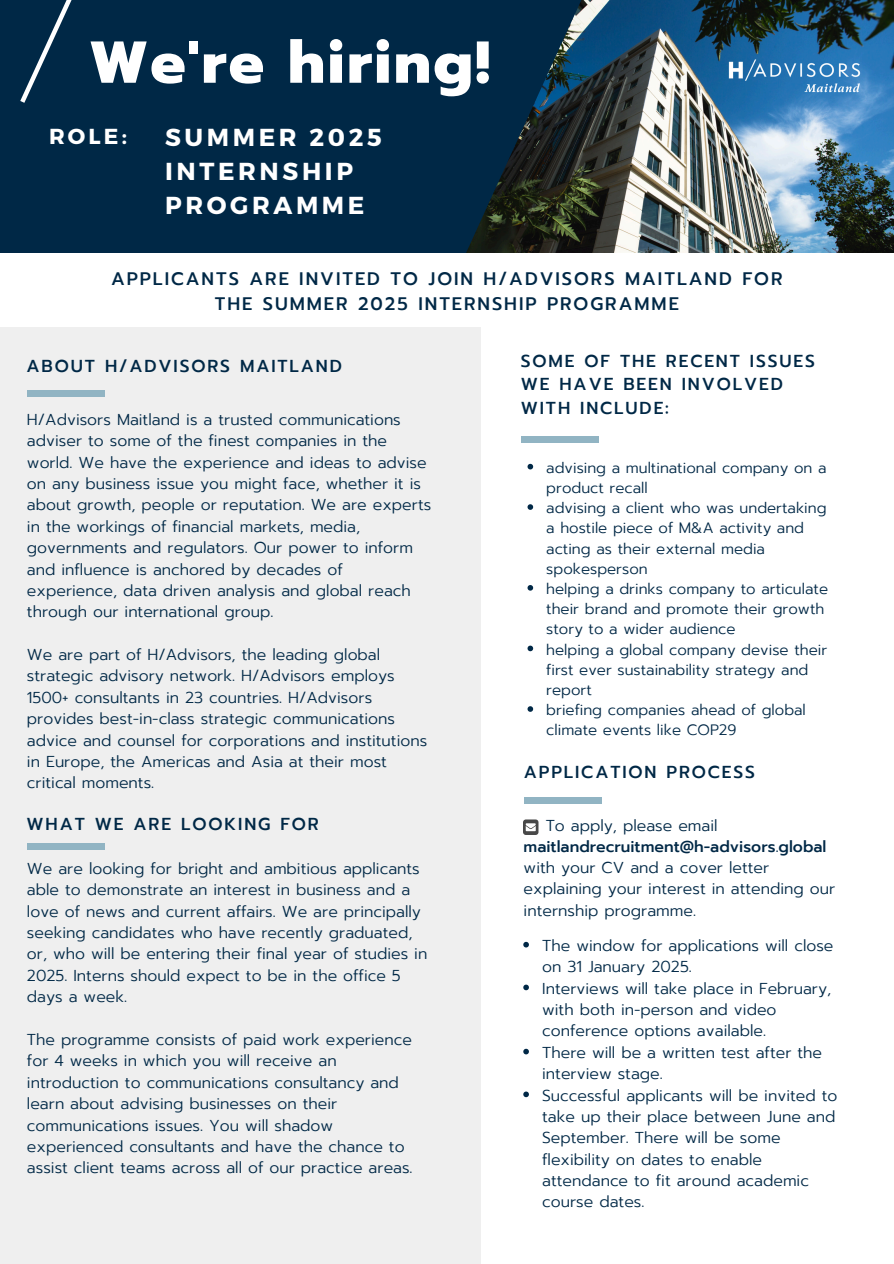
<style>
.page{position:relative;width:894px;height:1264px;background:#fff}
.page>*{position:absolute;margin:0;border:0;box-sizing:border-box;transform-origin:0 0}
.t1{font:800 59.1px "Prompt";letter-spacing:.04em;color:#fff}
.t2{font:700 24.6px/33.8px "Montserrat";letter-spacing:.145em;color:#fff}
.t3{font:700 21.75px "Montserrat";color:#fff}
.t4{font:500 18.15px/24.8px "Prompt";letter-spacing:.11em;color:#002846;text-align:center}
.t5{font:500 17.25px/23.5px "Prompt";letter-spacing:.11em;color:#002846}
.t6{font:300 15.75px/21.3px "Prompt";color:#002846}
.t7{font:500 15.75px "Prompt";color:#002846}
.t8{font:300 15px/20.2px "Prompt";color:#002846}
</style>
<div class="page">
<img style="left:715px;top:0;width:178px;height:253px">
<svg style="left:0;top:0;width:715px;height:253px;background:#16374d"></svg>
<img style="left:715px;top:48px;width:157px;height:58px">
<div style="left:0;top:328px;width:480px;height:935px;background:#efefef"></div>
<div style="left:16px;top:0;width:158px;height:108px;background:#002846"></div>
<div style="left:523px;top:797px;width:78px;height:7px;background:#91b4c3"></div>
<div style="left:520px;top:436px;width:78px;height:7px;background:#91b4c3"></div>
<svg style="left:523px;top:819px;width:15px;height:16px"></svg>
<svg style="left:523px;top:941px;width:5px;height:6px"></svg>
<svg style="left:523px;top:984px;width:5px;height:6px"></svg>
<svg style="left:523px;top:1048px;width:5px;height:6px"></svg>
<svg style="left:523px;top:1091px;width:5px;height:6px"></svg>
<div style="left:27px;top:390px;width:78px;height:7px;background:#91b4c3"></div>
<div style="left:27px;top:843px;width:78px;height:7px;background:#91b4c3"></div>
<svg style="left:527px;top:464px;width:6px;height:5px"></svg>
<svg style="left:527px;top:504px;width:6px;height:6px"></svg>
<svg style="left:527px;top:585px;width:6px;height:5px"></svg>
<svg style="left:527px;top:645px;width:6px;height:6px"></svg>
<svg style="left:527px;top:706px;width:6px;height:5px"></svg>
<p class="t1" style="left:89px;top:18px;width:402px">We're hiring!</p>
<h2 class="t3" style="left:49px;top:122px;width:79px">ROLE:</h2>
<h3 class="t2" style="left:165px;top:119px;width:218px">SUMMER 2025<br>INTERNSHIP<br>PROGRAMME</h3>
<h1 class="t4" style="left:111px;top:267px;width:673px">APPLICANTS ARE INVITED TO JOIN H/ADVISORS MAITLAND FOR<br>THE SUMMER 2025 INTERNSHIP PROGRAMME</h1>
<p class="t5" style="left:27px;top:354px;width:317px">ABOUT H/ADVISORS MAITLAND</p>
<p class="t6" style="left:27px;top:409px;width:406px">H/Advisors Maitland is a trusted communications adviser to some of the finest companies in the world. We have the experience and ideas to advise on any business issue you might face, whether it is about growth, people or reputation. We are experts in the workings of financial markets, media, governments and regulators. Our power to inform and influence is anchored by decades of experience, data driven analysis and global reach through our international group.</p>
<h4 class="t6" style="left:27px;top:644px;width:401px">We are part of H/Advisors, the leading global strategic advisory network. H/Advisors employs 1500+ consultants in 23 countries. H/Advisors provides best-in-class strategic communications advice and counsel for corporations and institutions in Europe, the Americas and Asia at their most critical moments.</h4>
<p class="t5" style="left:27px;top:812px;width:294px">WHAT WE ARE LOOKING FOR</p>
<h4 class="t6" style="left:27px;top:858px;width:402px">We are looking for bright and ambitious applicants able to demonstrate an interest in business and a love of news and current affairs. We are principally seeking candidates who have recently graduated, or, who will be entering their final year of studies in 2025. Interns should expect to be in the office 5 days a week.</h4>
<p class="t6" style="left:27px;top:1029px;width:387px">The programme consists of paid work experience for 4 weeks in which you will receive an introduction to communications consultancy and learn about advising businesses on their communications issues. You will shadow experienced consultants and have the chance to assist client teams across all of our practice areas.</p>
<p class="t5" style="left:520px;top:349px;width:295px">SOME OF THE RECENT ISSUES<br>WE HAVE BEEN INVOLVED<br>WITH INCLUDE:</p>
<p class="t8" style="left:546px;top:457px;width:282px">advising a multinational company on a product recall</p>
<h4 class="t8" style="left:546px;top:498px;width:282px">advising a client who was undertaking a hostile piece of M&amp;A activity and acting as their external media spokesperson</h4>
<p class="t8" style="left:546px;top:579px;width:283px">helping a drinks company to articulate their brand and promote their growth story to a wider audience</p>
<p class="t8" style="left:546px;top:639px;width:282px">helping a global company devise their first ever sustainability strategy and report</p>
<p class="t8" style="left:546px;top:700px;width:261px">briefing companies ahead of global climate events like COP29</p>
<p class="t5" style="left:523px;top:761px;width:232px">APPLICATION PROCESS</p>
<h4 class="t6" style="left:545px;top:815px;width:173px">To apply, please email</h4>
<p class="t7" style="left:523px;top:834px;width:304px">maitlandrecruitment@h-advisors.global</p>
<p class="t6" style="left:523px;top:857px;width:313px">with your CV and a cover letter explaining your interest in attending our internship programme.</p>
<p class="t6" style="left:542px;top:934px;width:293px">The window for applications will close on 31 January 2025.</p>
<h4 class="t6" style="left:542px;top:977px;width:290px">Interviews will take place in February, with both in-person and video conference options available.</h4>
<p class="t6" style="left:542px;top:1041px;width:281px">There will be a written test after the interview stage.</p>
<p class="t6" style="left:542px;top:1084px;width:296px">Successful applicants will be invited to take up their place between June and<br>September. There will be some flexibility on dates to enable attendance to fit around academic course dates.</p>
</div>
